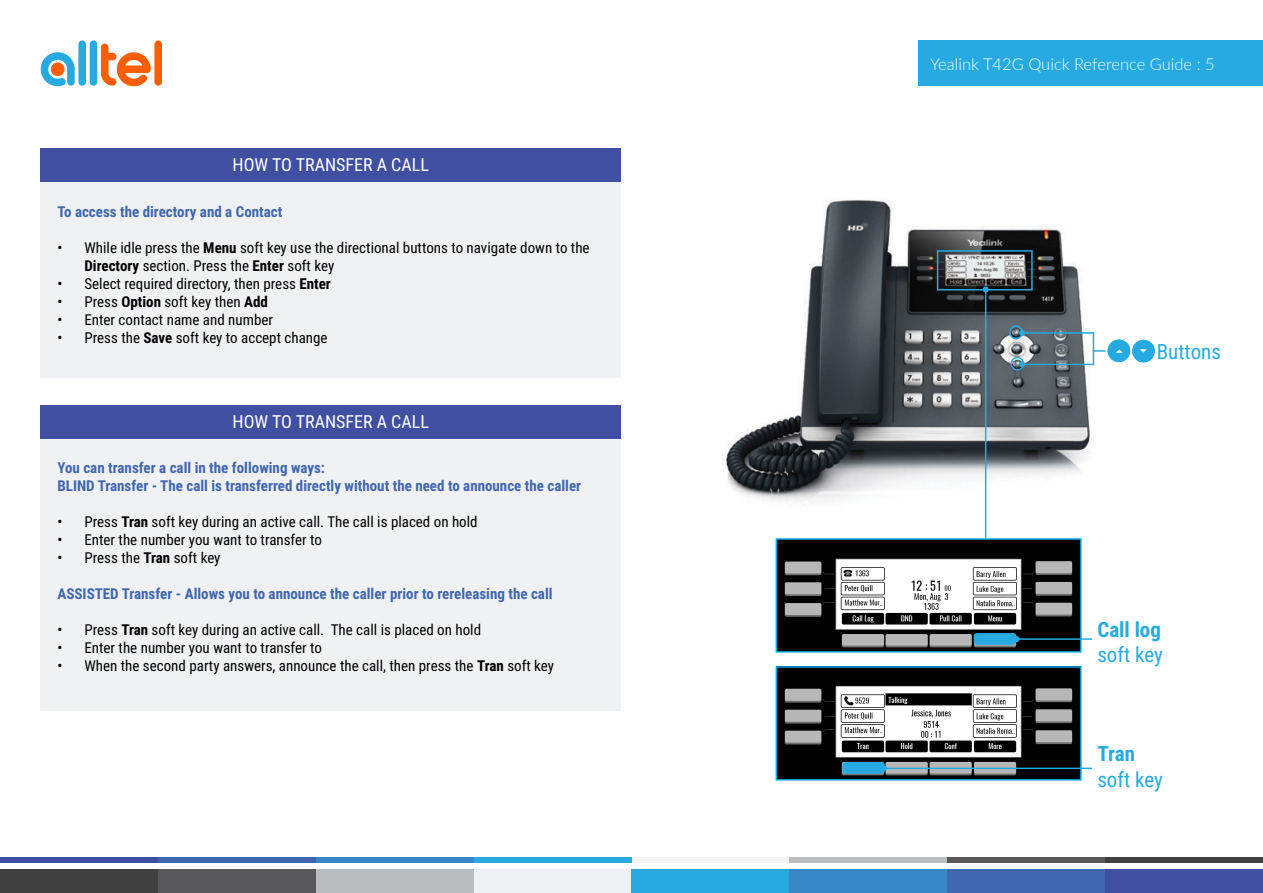
<style>
.page{position:relative;width:1263px;height:893px;background:#fff}
.page>*{position:absolute;margin:0;border:0;box-sizing:border-box;transform-origin:0 0}
.t1{font:21px "Roboto Condensed";color:#27aae1}
.t2{font:700 21px "Roboto Condensed";color:#27aae1}
.t3{font:18px "Roboto Condensed";color:#fff}
.t4{font:300 16.5px "Lato";color:#f2ffff}
.t5{font:15px/18px "Roboto Condensed";color:#000}
.t6{font:700 15px/18px "Roboto Condensed";color:#4066ad}
.s1{font-weight:700}
</style>
<div class="page">
<div style="left:154px;top:41px;width:8px;height:45px;background:#ff5e00;border-radius:4px"></div>
<div style="left:90px;top:41px;width:7px;height:45px;background:#27aae1;border-radius:4px"></div>
<div style="left:78px;top:41px;width:8px;height:45px;background:#27aae1;border-radius:4px"></div>
<svg style="left:41px;top:52px;width:34px;height:34px"></svg>
<svg style="left:101px;top:44px;width:50px;height:42px"></svg>
<div style="left:0;top:869px;width:158px;height:24px;background:#404040"></div>
<div style="left:158px;top:869px;width:158px;height:24px;background:#59595c"></div>
<div style="left:316px;top:869px;width:158px;height:24px;background:#babdbf"></div>
<div style="left:474px;top:869px;width:157px;height:24px;background:#eff1f4"></div>
<div style="left:1105px;top:869px;width:158px;height:24px;background:#404fa1"></div>
<div style="left:947px;top:869px;width:158px;height:24px;background:#4066ad"></div>
<div style="left:789px;top:869px;width:158px;height:24px;background:#3887c7"></div>
<div style="left:631px;top:869px;width:158px;height:24px;background:#27aae1"></div>
<div style="left:1105px;top:857px;width:158px;height:6px;background:#404040"></div>
<div style="left:947px;top:857px;width:158px;height:6px;background:#59595c"></div>
<div style="left:789px;top:857px;width:158px;height:6px;background:#babdbf"></div>
<div style="left:631px;top:857px;width:158px;height:6px;background:#f2f2f2"></div>
<div style="left:0;top:857px;width:158px;height:6px;background:#404fa1"></div>
<div style="left:158px;top:857px;width:158px;height:6px;background:#4066ad"></div>
<div style="left:316px;top:857px;width:158px;height:6px;background:#3887c7"></div>
<div style="left:474px;top:857px;width:157px;height:6px;background:#27aae1"></div>
<div style="left:816px;top:40px;width:447px;height:46px;background:#27aae1"></div>
<img style="left:723px;top:199px;width:372px;height:349px">
<img style="left:779px;top:669px;width:300px;height:109px">
<div style="left:776px;top:666px;width:306px;height:115px;border:2px solid #00aeef"></div>
<img style="left:779px;top:541px;width:300px;height:109px">
<div style="left:776px;top:538px;width:306px;height:115px;border:2px solid #00aeef"></div>
<div style="left:345px;top:31px;width:573px;height:68px;background:#fff"></div>
<div style="left:40px;top:148px;width:581px;height:35px;background:#404fa1"></div>
<div style="left:40px;top:405px;width:581px;height:34px;background:#404fa1"></div>
<div style="left:40px;top:183px;width:581px;height:195px;background:#eff1f4"></div>
<div style="left:40px;top:439px;width:581px;height:271px;background:#eff1f4"></div>
<div style="left:937px;top:250px;width:96px;height:40px;border:2px solid #27aae1"></div>
<hr style="left:985px;top:289px;width:1px;height:250px;background:#27aae1">
<svg style="left:983px;top:286px;width:6px;height:6px"></svg>
<hr style="left:1016px;top:638px;width:76px;height:2px;background:#27aae1">
<svg style="left:1016px;top:636px;width:3px;height:6px"></svg>
<div style="left:842px;top:762px;width:43px;height:12px;background:#27aae1;border-radius:3px"></div>
<div style="left:974px;top:633px;width:42px;height:12px;background:#27aae1;border-radius:3px"></div>
<hr style="left:884px;top:768px;width:208px;height:1px;background:#27aae1">
<div style="left:1009px;top:325px;width:14px;height:14px;border:2px solid #27aae1;border-radius:50%"></div>
<div style="left:1010px;top:357px;width:14px;height:14px;border:2px solid #27aae1;border-radius:50%"></div>
<hr style="left:1022px;top:332px;width:72px;height:2px;background:#27aae1">
<svg style="left:1019px;top:330px;width:6px;height:6px"></svg>
<hr style="left:1022px;top:364px;width:72px;height:1px;background:#27aae1">
<svg style="left:1019px;top:361px;width:6px;height:6px"></svg>
<hr style="left:1093px;top:332px;width:1px;height:33px;background:#27aae1">
<svg style="left:1094px;top:340px;width:61px;height:22px"></svg>
<p class="t3" style="left:233px;top:152px;width:198px">HOW TO TRANSFER A CALL</p>
<p class="t6" style="left:57px;top:202px;width:226px">To access the directory and a Contact</p>
<p class="t5" style="left:84px;top:238px;width:507px;text-indent:-27px">• While idle press the <span class="s1">Menu</span> soft key use the directional buttons to navigate down to the<br><span class="s1">Directory</span> section. Press the <span class="s1">Enter</span> soft key</p>
<p class="t5" style="left:57px;top:274px;width:275px">• Select required directory, then press <span class="s1">Enter</span></p>
<p class="t5" style="left:57px;top:292px;width:212px">• Press <span class="s1">Option</span> soft key then <span class="s1">Add</span></p>
<p class="t5" style="left:57px;top:310px;width:217px">• Enter contact name and number</p>
<p class="t5" style="left:57px;top:328px;width:272px">• Press the <span class="s1">Save</span> soft key to accept change</p>
<p class="t3" style="left:233px;top:409px;width:198px">HOW TO TRANSFER A CALL</p>
<p class="t6" style="left:57px;top:458px;width:525px">You can transfer a call in the following ways:<br>BLIND Transfer - The call is transferred directly without the need to announce the caller</p>
<p class="t5" style="left:57px;top:512px;width:422px">• Press <span class="s1">Tran</span> soft key during an active call. The call is placed on hold</p>
<p class="t5" style="left:57px;top:530px;width:266px">• Enter the number you want to transfer to</p>
<p class="t5" style="left:57px;top:548px;width:165px">• Press the <span class="s1">Tran</span> soft key</p>
<p class="t6" style="left:57px;top:584px;width:497px">ASSISTED Transfer - Allows you to announce the caller prior to rereleasing the call</p>
<p class="t5" style="left:57px;top:620px;width:425px">• Press <span class="s1">Tran</span> soft key during an active call. The call is placed on hold</p>
<p class="t5" style="left:57px;top:638px;width:266px">• Enter the number you want to transfer to</p>
<p class="t5" style="left:57px;top:656px;width:498px">• When the second party answers, announce the call, then press the <span class="s1">Tran</span> soft key</p>
<p class="t4" style="left:930px;top:53px;width:286px">Yealink T42G Quick Reference Guide : 5</p>
<h1 class="t1" style="left:1157px;top:337px;width:66px">Buttons</h1>
<h1 class="t2" style="left:1097px;top:615px;width:65px">Call log</h1>
<h1 class="t1" style="left:1097px;top:640px;width:67px">soft key</h1>
<h1 class="t2" style="left:1097px;top:739px;width:39px">Tran</h1>
<h1 class="t1" style="left:1097px;top:764px;width:67px">soft key</h1>
</div>
